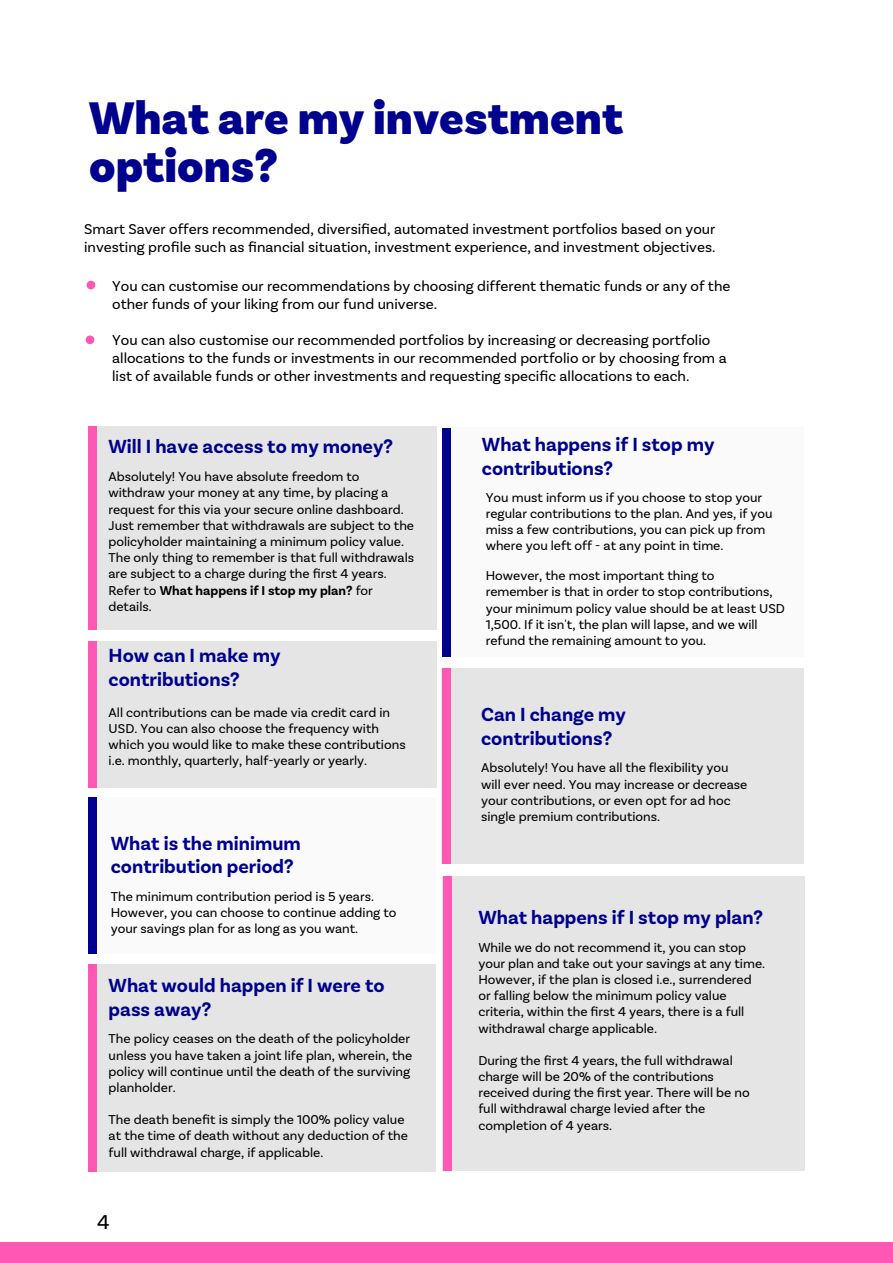
<style>
.page{position:relative;width:893px;height:1263px;background:#fff}
.page>*{position:absolute;margin:0;border:0;box-sizing:border-box;transform-origin:0 0}
.t1{font:900 48px/48px "Basic Sans";color:#00008f}
.t2{font:21px "Basic Sans";color:#000}
.t3{font:700 19.95px/23.9px "Basic Sans";color:#00008f}
.t4{font:15px/18px "Basic Sans";color:#000}
.t5{font:13.5px/16.2px "Basic Sans";color:#000}
.s1{font-weight:700}
</style>
<div class="page">
<div style="left:87px;top:281px;width:8px;height:8px;background:#ff57b4;border-radius:50%"></div>
<div style="left:86px;top:335px;width:8px;height:9px;background:#ff57b4;border-radius:50%"></div>
<div style="left:88px;top:641px;width:348px;height:147px;background:#e5e5e5"></div>
<div style="left:442px;top:428px;width:362px;height:230px;background:#fafafa"></div>
<div style="left:442px;top:665px;width:361px;height:199px;background:#e5e5e5"></div>
<div style="left:88px;top:797px;width:348px;height:157px;background:#fafafa"></div>
<div style="left:443px;top:869px;width:362px;height:302px;background:#e5e5e5"></div>
<div style="left:88px;top:963px;width:347px;height:209px;background:#e5e5e5"></div>
<div style="left:89px;top:426px;width:348px;height:205px;background:#e5e5e5"></div>
<div style="left:89px;top:426px;width:8px;height:205px;background:#ff57b4"></div>
<div style="left:88px;top:641px;width:9px;height:149px;background:#ff57b4"></div>
<div style="left:442px;top:665px;width:9px;height:199px;background:#ff57b4"></div>
<div style="left:443px;top:869px;width:9px;height:302px;background:#ff57b4"></div>
<div style="left:88px;top:797px;width:9px;height:157px;background:#00008f"></div>
<div style="left:442px;top:428px;width:9px;height:232px;background:#00008f"></div>
<div style="left:88px;top:962px;width:9px;height:210px;background:#ff57b4"></div>
<div style="left:78px;top:788px;width:360px;height:9px;background:#fff"></div>
<div style="left:80px;top:954px;width:360px;height:10px;background:#fff"></div>
<div style="left:440px;top:657px;width:373px;height:10px;background:#fff"></div>
<div style="left:441px;top:864px;width:373px;height:12px;background:#fff"></div>
<div style="left:0;top:1243px;width:893px;height:20px;background:#ff57b4"></div>
<h1 class="t1" style="left:89px;top:95px;width:535px">What are my investment options?</h1>
<p class="t4" style="left:84px;top:219px;width:633px">Smart Saver offers recommended, diversified, automated investment portfolios based on your investing profile such as financial situation, investment experience, and investment objectives.</p>
<p class="t4" style="left:112px;top:277px;width:620px">You can customise our recommendations by choosing different thematic funds or any of the other funds of your liking from our fund universe.</p>
<p class="t4" style="left:112px;top:331px;width:616px">You can also customise our recommended portfolios by increasing or decreasing portfolio allocations to the funds or investments in our recommended portfolio or by choosing from a list of available funds or other investments and requesting specific allocations to each.</p>
<h3 class="t3" style="left:108px;top:434px;width:286px">Will I have access to my money?</h3>
<p class="t5" style="left:108px;top:468px;width:307px">Absolutely! You have absolute freedom to withdraw your money at any time, by placing a request for this via your secure online dashboard.<br>Just remember that withdrawals are subject to the policyholder maintaining a minimum policy value.<br>The only thing to remember is that full withdrawals are subject to a charge during the first 4 years.<br>Refer to <span class="s1">What happens if I stop my plan?</span> for details.</p>
<h3 class="t3" style="left:109px;top:644px;width:173px">How can I make my contributions?</h3>
<p class="t5" style="left:109px;top:704px;width:299px">All contributions can be made via credit card in USD. You can also choose the frequency with which you would like to make these contributions i.e. monthly, quarterly, half-yearly or yearly.</p>
<h3 class="t3" style="left:111px;top:831px;width:192px">What is the minimum contribution period?</h3>
<p class="t5" style="left:111px;top:888px;width:287px">The minimum contribution period is 5 years.<br>However, you can choose to continue adding to your savings plan for as long as you want.</p>
<h3 class="t3" style="left:109px;top:974px;width:278px">What would happen if I were to pass away?</h3>
<p class="t5" style="left:109px;top:1031px;width:305px">The policy ceases on the death of the policyholder unless you have taken a joint life plan, wherein, the policy will continue until the death of the surviving planholder.</p>
<p class="t5" style="left:109px;top:1111px;width:301px">The death benefit is simply the 100% policy value at the time of death without any deduction of the full withdrawal charge, if applicable.</p>
<h2 class="t2" style="left:97px;top:1209px;width:14px">4</h2>
<h3 class="t3" style="left:482px;top:432px;width:234px">What happens if I stop my contributions?</h3>
<p class="t5" style="left:486px;top:489px;width:288px">You must inform us if you choose to stop your regular contributions to the plan. And yes, if you miss a few contributions, you can pick up from where you left off - at any point in time.</p>
<p class="t5" style="left:486px;top:568px;width:301px">However, the most important thing to<br>remember is that in order to stop contributions, your minimum policy value should be at least USD 1,500. If it isn't, the plan will lapse, and we will refund the remaining amount to you.</p>
<h3 class="t3" style="left:481px;top:703px;width:146px">Can I change my contributions?</h3>
<p class="t5" style="left:481px;top:760px;width:268px">Absolutely! You have all the flexibility you will ever need. You may increase or decrease your contributions, or even opt for ad hoc single premium contributions.</p>
<h3 class="t3" style="left:478px;top:906px;width:286px">What happens if I stop my plan?</h3>
<p class="t5" style="left:478px;top:939px;width:288px">While we do not recommend it, you can stop your plan and take out your savings at any time.<br>However, if the plan is closed i.e., surrendered or falling below the minimum policy value criteria, within the first 4 years, there is a full withdrawal charge applicable.</p>
<p class="t5" style="left:478px;top:1052px;width:273px">During the first 4 years, the full withdrawal charge will be 20% of the contributions received during the first year. There will be no full withdrawal charge levied after the completion of 4 years.</p>
</div>
